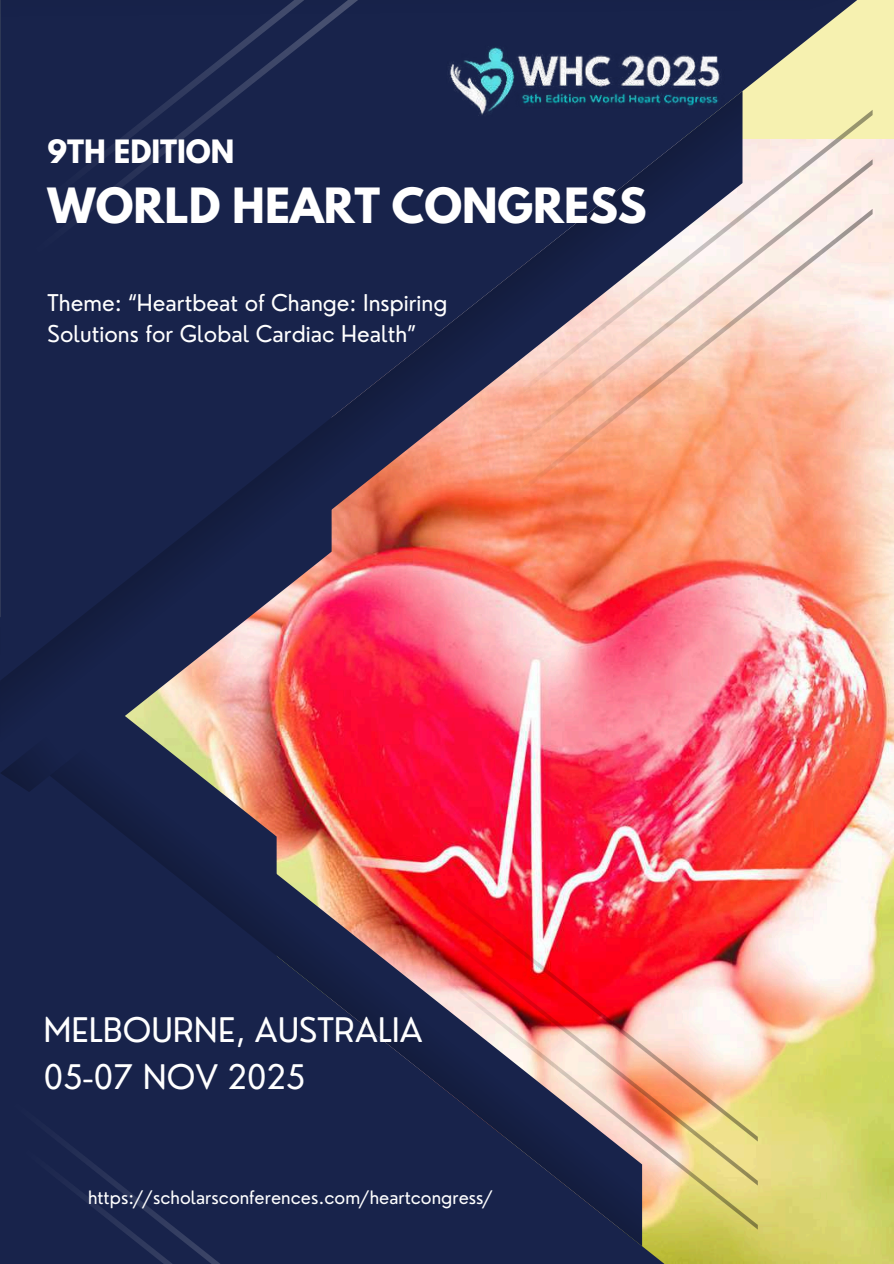
<style>
.page{position:relative;width:894px;height:1264px;background:#fff}
.page>*{position:absolute;margin:0;border:0;box-sizing:border-box;transform-origin:0 0}
.t1{font:700 43.05px "League Spartan";color:#fff}
.t2{font:33px/46.2px "Nourd";color:#fff}
.t3{font:700 28.5px "League Spartan";color:#fff}
.t4{font:22.5px/31.5px "Nourd";color:#fff}
.t5{font:18px "Nourd";color:#fff}
</style>
<div class="page">
<img style="left:742px;top:139px;width:151px;height:1124px">
<img style="left:642px;top:721px;width:115px;height:129px">
<svg style="left:429px;top:1229px;width:328px;height:34px;background:#6c7048"></svg>
<svg style="left:0;top:773px;width:642px;height:473px;background:#532c4c"></svg>
<svg style="left:429px;top:1185px;width:328px;height:44px;background:#5c5e56"></svg>
<svg style="left:429px;top:1141px;width:328px;height:44px;background:#676468"></svg>
<img style="left:397px;top:850px;width:360px;height:291px">
<div style="left:0;top:1074px;width:429px;height:189px;background:#18234b"></div>
<div style="left:0;top:1112px;width:382px;height:151px;background:#18234b"></div>
<img style="left:0;top:773px;width:331px;height:42px">
<img style="left:742px;top:536px;width:130px;height:144px">
<svg style="left:503px;top:0;width:369px;height:110px;background:#696e6f"></svg>
<img style="left:0;top:91px;width:742px;height:682px">
<svg style="left:503px;top:110px;width:369px;height:49px;background:#75777d"></svg>
<svg style="left:503px;top:159px;width:369px;height:50px;background:#6a6b82"></svg>
<svg style="left:467px;top:209px;width:405px;height:327px;background:#d5a192"></svg>
<div style="left:0;top:0;width:503px;height:284px;background:#18234b"></div>
<div style="left:0;top:0;width:450px;height:242px;background:#18234b"></div>
<svg style="left:0;top:622px;width:117px;height:170px;background:#162147"></svg>
<img style="left:446px;top:39px;width:278px;height:86px">
<p class="t3" style="left:48px;top:138px;width:188px">9TH EDITION</p>
<h1 class="t1" style="left:48px;top:184px;width:600px">WORLD HEART CONGRESS</h1>
<p class="t4" style="left:48px;top:286px;width:401px">Theme: “Heartbeat of Change: Inspiring<br>Solutions for Global Cardiac Health”</p>
<h2 class="t2" style="left:43px;top:1006px;width:380px">MELBOURNE, AUSTRALIA<br>05-07 NOV 2025</h2>
<p class="t5" style="left:88px;top:1186px;width:406px">https://scholarsconferences.com/heartcongress/</p>
</div>
